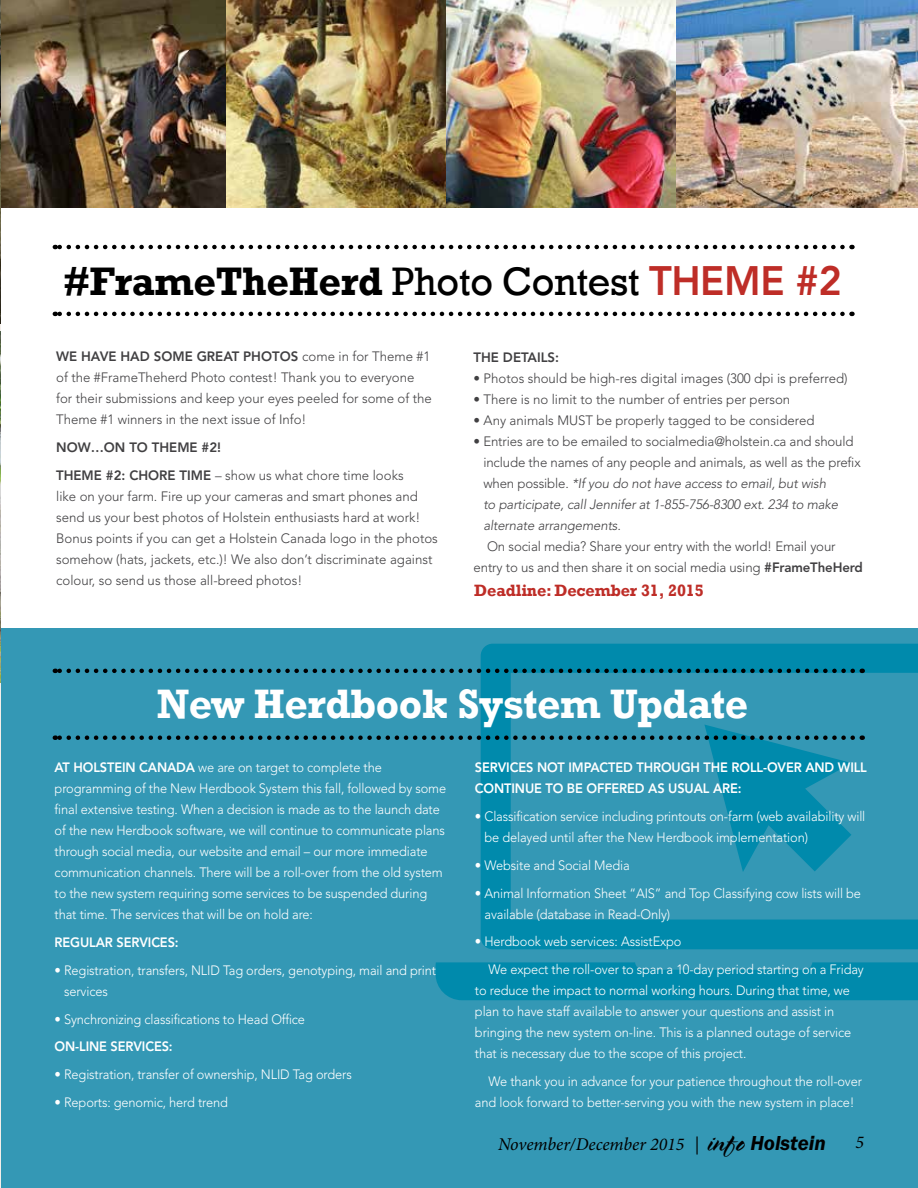
<style>
.page{position:relative;width:918px;height:1188px;background:#fff}
.page>*{position:absolute;margin:0;border:0;box-sizing:border-box;transform-origin:0 0}
.t1{font:700 42.15px "Rockwell";letter-spacing:-.01em;color:#fff}
.t2{font:700 40.8px "Rockwell";letter-spacing:-.01em;color:#000}
.t3{font:italic 18px "Minion Pro";letter-spacing:-.005em;color:#000}
.t4{font:700 16.8px "Rockwell";letter-spacing:-.01em;color:#be2d27}
.t5{font:300 13.5px/21px "Avenir LT Std";letter-spacing:-.01em;color:#fff;scale:.95 1}
.t6{font:300 13.5px/21px "Avenir LT Std";color:#414042}
.t7{font:800 13.5px/21px "Avenir LT Std";letter-spacing:-.01em;color:#fff;scale:.95 1}
.t8{font:800 13.5px/27.8px "Avenir LT Std";color:#414042}
.s1{font-weight:400}
.s2{font-family:"Avenir LT Std";font-weight:800;color:#be2d27}
.s3{font-weight:800}
.s4{font-weight:300}
.s5{font-style:italic}
.s6{font-family:"Spring LP Std";font-style:normal;font-size:27px}
.s7{font-family:"ITC Franklin Gothic Std";font-weight:600;font-size:21px}
</style>
<div class="page">
<div style="left:1px;top:629px;width:917px;height:559px;background:#3498b5"></div>
<svg style="left:481px;top:644px;width:437px;height:305px"></svg>
<svg style="left:436px;top:962px;width:482px;height:38px;background:#048bac"></svg>
<hr style="left:0;top:0;width:1px;height:1188px;background:#f3eee9">
<img style="left:1px;top:0;width:917px;height:208px">
<img style="left:0;top:0;width:1px;height:324px">
<img style="left:0;top:331px;width:1px;height:351px">
<svg style="left:55px;top:245px;width:788px;height:4px"></svg>
<svg style="left:55px;top:669px;width:798px;height:4px"></svg>
<svg style="left:55px;top:312px;width:788px;height:4px"></svg>
<svg style="left:55px;top:725px;width:798px;height:147px"></svg>
<h2 class="t2" style="left:63px;top:256px;width:780px">#FrameTheHerd <span class="s1">Photo Contest</span> <span class="s2">THEME #2</span></h2>
<p class="t6" style="left:56px;top:346px;width:377px"><span class="s3">WE HAVE HAD SOME GREAT PHOTOS</span> come in for Theme #1 of the #FrameTheherd Photo contest! Thank you to everyone for their submissions and keep your eyes peeled for some of the Theme #1 winners in the next issue of Info!</p>
<p class="t8" style="left:56px;top:434px;width:349px">NOW…ON TO THEME #2!<br>THEME #2: CHORE TIME <span class="s4">– show us what chore time looks</span></p>
<p class="t6" style="left:56px;top:486px;width:383px">like on your farm. Fire up your cameras and smart phones and send us your best photos of Holstein enthusiasts hard at work!<br>Bonus points if you can get a Holstein Canada logo in the photos somehow (hats, jackets, etc.)! We also don’t discriminate against colour, so send us those all-breed photos!</p>
<p class="t8" style="left:474px;top:343px;width:87px">THE DETAILS:</p>
<p class="t6" style="left:474px;top:367px;width:376px">• Photos should be high-res digital images (300 dpi is preferred)</p>
<p class="t6" style="left:474px;top:388px;width:318px">• There is no limit to the number of entries per person</p>
<p class="t6" style="left:474px;top:409px;width:342px">• Any animals MUST be properly tagged to be considered</p>
<p class="t6" style="left:483px;top:430px;width:379px;text-indent:-10px">• Entries are to be emailed to socialmedia@holstein.ca and should include the names of any people and animals, as well as the prefix when possible. <span class="s5">*If you do not have access to email, but wish<br>to participate, call Jennifer at 1-855-756-8300 ext. 234 to make alternate arrangements.</span></p>
<p class="t6" style="left:474px;top:535px;width:391px;text-indent:13px">On social media? Share your entry with the world! Email your entry to us and then share it on social media using <span class="s3">#FrameTheHerd</span></p>
<p class="t4" style="left:474px;top:580px;width:231px">Deadline: December 31, 2015</p>
<h1 class="t1" style="left:157px;top:678px;width:593px">New Herdbook System Update</h1>
<p class="t5" style="left:55px;top:757px;width:414px"><span class="s3">AT HOLSTEIN CANADA</span> we are on target to complete the programming of the New Herdbook System this fall, followed by some final extensive testing. When a decision is made as to the launch date of the new Herdbook software, we will continue to communicate plans through social media, our website and email – our more immediate communication channels. There will be a roll-over from the old system to the new system requiring some services to be suspended during that time. The services that will be on hold are:</p>
<p class="t7" style="left:55px;top:932px;width:132px">REGULAR SERVICES:</p>
<p class="t5" style="left:64px;top:960px;width:393px;text-indent:-9px">• Registration, transfers, NLID Tag orders, genotyping, mail and print services</p>
<p class="t5" style="left:55px;top:1008px;width:265px">• Synchronizing classifications to Head Office</p>
<p class="t7" style="left:55px;top:1036px;width:126px">ON-LINE SERVICES:</p>
<p class="t5" style="left:55px;top:1064px;width:314px">• Registration, transfer of ownership, NLID Tag orders</p>
<p class="t5" style="left:55px;top:1092px;width:184px">• Reports: genomic, herd trend</p>
<p class="t7" style="left:475px;top:757px;width:414px">SERVICES NOT IMPACTED THROUGH THE ROLL-OVER AND WILL<br>CONTINUE TO BE OFFERED AS USUAL ARE:</p>
<p class="t5" style="left:484px;top:806px;width:402px;text-indent:-9px">• Classification service including printouts on-farm (web availability will be delayed until after the New Herdbook implementation)</p>
<p class="t5" style="left:475px;top:855px;width:164px">• Website and Social Media</p>
<p class="t5" style="left:484px;top:882px;width:398px;text-indent:-9px">• Animal Information Sheet “AIS” and Top Classifying cow lists will be available (database in Read-Only)</p>
<p class="t5" style="left:488px;top:928px;width:397px;line-height:27.8px;text-indent:-14px">• Herdbook web services: AssistExpo<br>We expect the roll-over to span a 10-day period starting on a Friday</p>
<p class="t5" style="left:475px;top:980px;width:398px">to reduce the impact to normal working hours. During that time, we plan to have staff available to answer your questions and assist in bringing the new system on-line. This is a planned outage of service that is necessary due to the scope of this project.</p>
<p class="t5" style="left:475px;top:1071px;width:409px;text-indent:14px">We thank you in advance for your patience throughout the roll-over and look forward to better-serving you with the new system in place!</p>
<h3 class="t3" style="left:498px;top:1132px;width:329px">November/December 2015 | <span class="s6">info</span> <span class="s7">Holstein</span></h3>
<h3 class="t3" style="left:855px;top:1130px;width:10px">5</h3>
</div>
